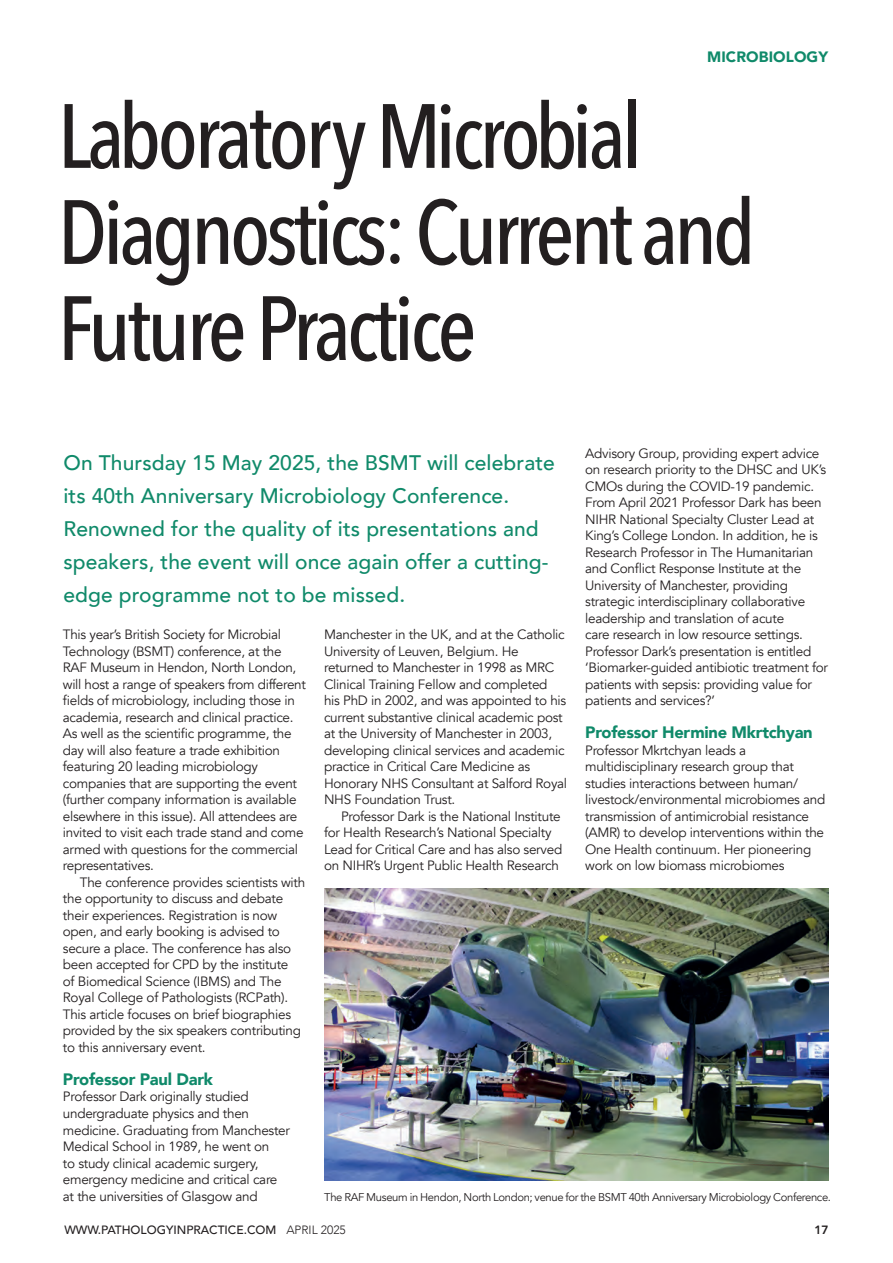
<style>
.page{position:relative;width:893px;height:1263px;background:#fff}
.page>*{position:absolute;margin:0;border:0;box-sizing:border-box;transform-origin:0 0}
.t1{font:500 90px/96px "Avenir Next Condensed";letter-spacing:-.05em;color:#231f20}
.t2{font:500 21px/33px "Avenir";letter-spacing:.005em;color:#108a6a}
.t3{font:900 16.5px "Avenir";letter-spacing:-.015em;color:#108a6a}
.t4{font:900 15px "Avenir";letter-spacing:.01em;color:#108a6a}
.t5{font:13.5px/16.5px "Avenir";letter-spacing:-.02em;color:#231f20}
.t6{font:500 12px "Avenir";color:#231f20}
.t7{font:800 12px "Avenir";color:#231f20}
.t8{font:11.25px "Avenir";letter-spacing:-.03em;color:#231f20}
.s1{font-weight:300}
</style>
<div class="page">
<img style="left:324px;top:888px;width:504px;height:292px">
<p class="t4" style="left:707px;top:44px;width:122px">MICROBIOLOGY</p>
<h1 class="t1" style="left:58px;top:88px;width:700px">Laboratory Microbial<br>Diagnostics: Current and<br>Future Practice</h1>
<p class="t5" style="left:585px;top:445px;width:244px">Advisory Group, providing expert advice on research priority to the DHSC and UK’s CMOs during the COVID-19 pandemic.<br>From April 2021 Professor Dark has been NIHR National Specialty Cluster Lead at King’s College London. In addition, he is Research Professor in The Humanitarian and Conflict Response Institute at the University of Manchester, providing strategic interdisciplinary collaborative leadership and translation of acute<br>care research in low resource settings.<br>Professor Dark’s presentation is entitled ‘Biomarker-guided antibiotic treatment for patients with sepsis: providing value for patients and services?’</p>
<p class="t3" style="left:585px;top:718px;width:229px">Professor Hermine Mkrtchyan</p>
<p class="t5" style="left:585px;top:742px;width:242px">Professor Mkrtchyan leads a multidisciplinary research group that studies interactions between human/ livestock/environmental microbiomes and transmission of antimicrobial resistance (AMR) to develop interventions within the One Health continuum. Her pioneering work on low biomass microbiomes</p>
<h2 class="t2" style="left:63px;top:445px;width:493px">On Thursday 15 May 2025, the BSMT will celebrate its 40th Anniversary Microbiology Conference.<br>Renowned for the quality of its presentations and speakers, the event will once again offer a cutting&shy;edge programme not to be missed.</h2>
<p class="t5" style="left:63px;top:626px;width:245px">This year’s British Society for Microbial Technology (BSMT) conference, at the RAF Museum in Hendon, North London, will host a range of speakers from different fields of microbiology, including those in academia, research and clinical practice.<br>As well as the scientific programme, the day will also feature a trade exhibition featuring 20 leading microbiology companies that are supporting the event (further company information is available elsewhere in this issue). All attendees are invited to visit each trade stand and come armed with questions for the commercial representatives.</p>
<p class="t5" style="left:63px;top:874px;width:244px;text-indent:17px">The conference provides scientists with the opportunity to discuss and debate their experiences. Registration is now open, and early booking is advised to secure a place. The conference has also been accepted for CPD by the institute<br>of Biomedical Science (IBMS) and The Royal College of Pathologists (RCPath).<br>This article focuses on brief biographies provided by the six speakers contributing to this anniversary event.</p>
<p class="t3" style="left:63px;top:1065px;width:152px">Professor Paul Dark</p>
<p class="t5" style="left:63px;top:1088px;width:229px">Professor Dark originally studied undergraduate physics and then medicine. Graduating from Manchester Medical School in 1989, he went on<br>to study clinical academic surgery, emergency medicine and critical care at the universities of Glasgow and</p>
<p class="t5" style="left:324px;top:626px;width:245px">Manchester in the UK, and at the Catholic University of Leuven, Belgium. He returned to Manchester in 1998 as MRC Clinical Training Fellow and completed<br>his PhD in 2002, and was appointed to his current substantive clinical academic post at the University of Manchester in 2003, developing clinical services and academic practice in Critical Care Medicine as Honorary NHS Consultant at Salford Royal NHS Foundation Trust.</p>
<p class="t5" style="left:324px;top:808px;width:240px;text-indent:17px">Professor Dark is the National Institute for Health Research’s National Specialty Lead for Critical Care and has also served on NIHR’s Urgent Public Health Research</p>
<p class="t8" style="left:324px;top:1189px;width:508px">The RAF Museum in Hendon, North London; venue for the BSMT 40th Anniversary Microbiology Conference.</p>
<p class="t6" style="left:64px;top:1219px;width:283px">WWW.PATHOLOGYINPRACTICE.COM <span class="s1">APRIL 2025</span></p>
<p class="t7" style="left:814px;top:1220px;width:16px">17</p>
</div>
